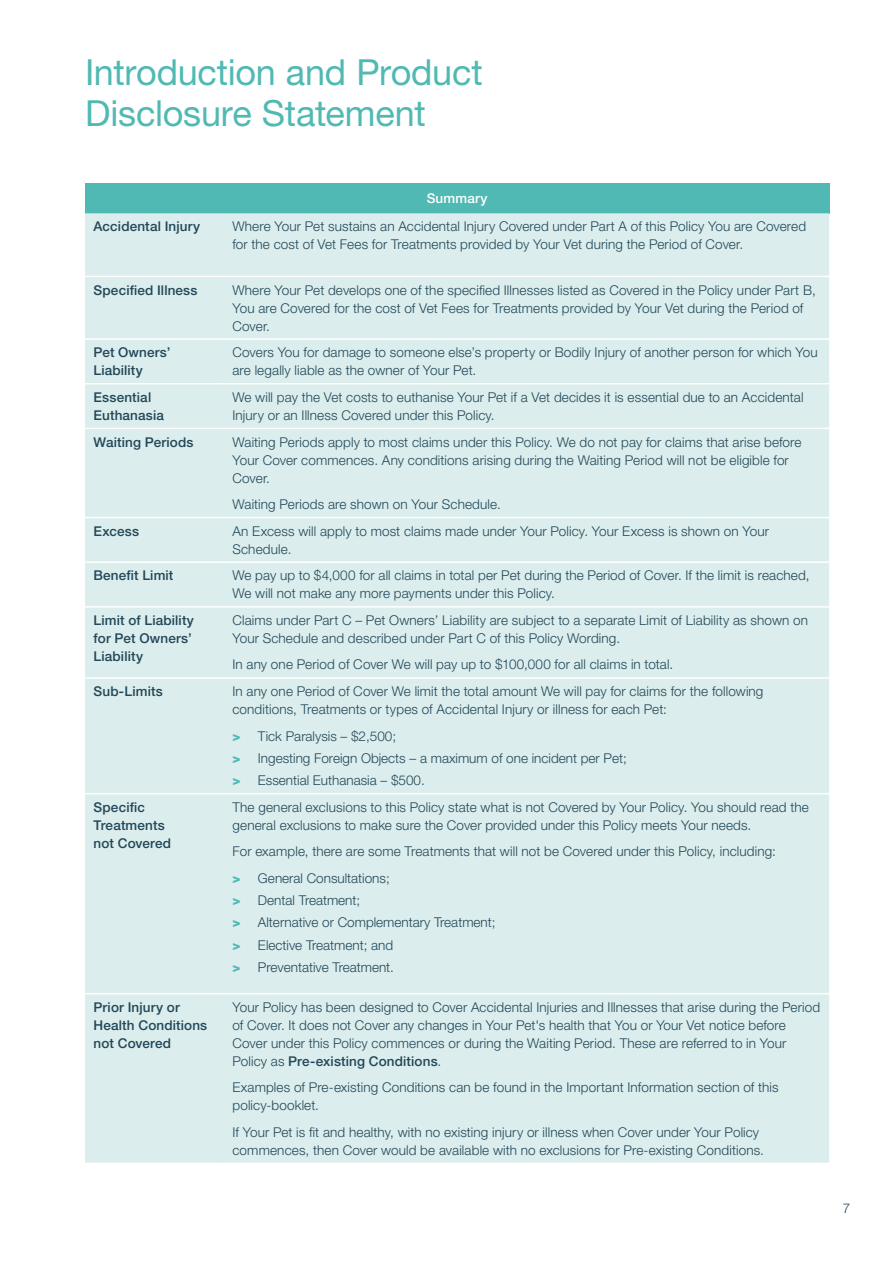
<style>
.page{position:relative;width:893px;height:1263px;background:#fff}
.page>*{position:absolute;margin:0;border:0;box-sizing:border-box;transform-origin:0 0}
.t1{font:36px/40.5px "Helvetica Neue LT Std";letter-spacing:-.005em;color:#50b9b3}
.t2{font:300 13.5px/18px "Helvetica Neue LT Std";letter-spacing:.01em;color:#224759}
.t3{font:500 13.5px/18px "Helvetica Neue LT Std";letter-spacing:.01em;color:#224759}
.t4{font:500 13.5px "Helvetica Neue LT Std";letter-spacing:.015em;color:#fff}
.s1{font-weight:800;color:#50b9b3}
.s2{font-weight:500}
</style>
<div class="page">
<div style="left:85px;top:183px;width:744px;height:30px;background:#50b9b3"></div>
<div style="left:85px;top:213px;width:744px;height:949px;background:#dbedec"></div>
<hr style="left:85px;top:276px;width:139px;height:1px;background:#fff">
<hr style="left:224px;top:276px;width:605px;height:1px;background:#fff">
<hr style="left:85px;top:338px;width:139px;height:2px;background:#fff">
<hr style="left:224px;top:338px;width:605px;height:2px;background:#fff">
<hr style="left:85px;top:383px;width:139px;height:1px;background:#fff">
<hr style="left:224px;top:383px;width:605px;height:1px;background:#fff">
<hr style="left:85px;top:428px;width:139px;height:1px;background:#fff">
<hr style="left:224px;top:428px;width:605px;height:1px;background:#fff">
<hr style="left:85px;top:517px;width:139px;height:1px;background:#fff">
<hr style="left:224px;top:517px;width:605px;height:1px;background:#fff">
<hr style="left:85px;top:561px;width:139px;height:2px;background:#fff">
<hr style="left:224px;top:561px;width:605px;height:2px;background:#fff">
<hr style="left:85px;top:606px;width:139px;height:2px;background:#fff">
<hr style="left:224px;top:606px;width:605px;height:2px;background:#fff">
<hr style="left:85px;top:677px;width:139px;height:2px;background:#fff">
<hr style="left:224px;top:677px;width:605px;height:2px;background:#fff">
<hr style="left:85px;top:793px;width:139px;height:1px;background:#fff">
<hr style="left:224px;top:793px;width:605px;height:1px;background:#fff">
<hr style="left:85px;top:993px;width:139px;height:1px;background:#fff">
<hr style="left:224px;top:993px;width:605px;height:1px;background:#fff">
<h1 class="t1" style="left:85px;top:52px;width:399px">Introduction and Product<br>Disclosure Statement</h1>
<p class="t4" style="left:427px;top:190px;width:62px">Summary</p>
<p class="t3" style="left:94px;top:218px;width:108px">Accidental Injury</p>
<p class="t2" style="left:232px;top:217px;width:575px">Where Your Pet sustains an Accidental Injury Covered under Part A of this Policy You are Covered for the cost of Vet Fees for Treatments provided by Your Vet during the Period of Cover.</p>
<p class="t3" style="left:94px;top:281px;width:106px">Specified Illness</p>
<p class="t2" style="left:232px;top:280px;width:585px">Where Your Pet develops one of the specified Illnesses listed as Covered in the Policy under Part B,<br>You are Covered for the cost of Vet Fees for Treatments provided by Your Vet during the Period of<br>Cover.</p>
<p class="t3" style="left:94px;top:343px;width:78px">Pet Owners’<br>Liability</p>
<p class="t2" style="left:232px;top:343px;width:587px">Covers You for damage to someone else’s property or Bodily Injury of another person for which You are legally liable as the owner of Your Pet.</p>
<p class="t3" style="left:94px;top:388px;width:72px">Essential<br>Euthanasia</p>
<p class="t2" style="left:232px;top:388px;width:573px">We will pay the Vet costs to euthanise Your Pet if a Vet decides it is essential due to an Accidental<br>Injury or an Illness Covered under this Policy.</p>
<p class="t3" style="left:94px;top:433px;width:101px">Waiting Periods</p>
<p class="t2" style="left:232px;top:432px;width:571px">Waiting Periods apply to most claims under this Policy. We do not pay for claims that arise before<br>Your Cover commences. Any conditions arising during the Waiting Period will not be eligible for<br>Cover.</p>
<p class="t2" style="left:232px;top:495px;width:270px">Waiting Periods are shown on Your Schedule.</p>
<p class="t3" style="left:94px;top:522px;width:47px">Excess</p>
<p class="t2" style="left:232px;top:522px;width:538px">An Excess will apply to most claims made under Your Policy. Your Excess is shown on Your<br>Schedule.</p>
<p class="t3" style="left:94px;top:566px;width:81px">Benefit Limit</p>
<p class="t2" style="left:232px;top:566px;width:579px">We pay up to $4,000 for all claims in total per Pet during the Period of Cover. If the limit is reached,<br>We will not make any more payments under this Policy.</p>
<p class="t3" style="left:94px;top:611px;width:102px">Limit of Liability for Pet Owners’<br>Liability</p>
<p class="t2" style="left:232px;top:611px;width:577px">Claims under Part C – Pet Owners’ Liability are subject to a separate Limit of Liability as shown on<br>Your Schedule and described under Part C of this Policy Wording.</p>
<p class="t2" style="left:232px;top:655px;width:442px">In any one Period of Cover We will pay up to $100,000 for all claims in total.</p>
<p class="t3" style="left:94px;top:682px;width:71px">Sub-Limits</p>
<p class="t2" style="left:232px;top:682px;width:532px">In any one Period of Cover We limit the total amount We will pay for claims for the following conditions, Treatments or types of Accidental Injury or illness for each Pet:</p>
<p class="t2" style="left:232px;top:724px;width:396px;line-height:22.2px"><span class="s1">&gt;</span> Tick Paralysis – $2,500;<br><span class="s1">&gt;</span> Ingesting Foreign Objects – a maximum of one incident per Pet; <span class="s1">&gt;</span> Essential Euthanasia – $500.</p>
<p class="t3" style="left:94px;top:798px;width:79px">Specific<br>Treatments not Covered</p>
<p class="t2" style="left:232px;top:798px;width:578px">The general exclusions to this Policy state what is not Covered by Your Policy. You should read the general exclusions to make sure the Cover provided under this Policy meets Your needs.</p>
<p class="t2" style="left:232px;top:838px;width:545px;line-height:26.5px">For example, there are some Treatments that will not be Covered under this Policy, including: <span class="s1">&gt;</span> General Consultations;</p>
<p class="t2" style="left:232px;top:889px;width:265px;line-height:22.2px"><span class="s1">&gt;</span> Dental Treatment;<br><span class="s1">&gt;</span> Alternative or Complementary Treatment; <span class="s1">&gt;</span> Elective Treatment; and<br><span class="s1">&gt;</span> Preventative Treatment.</p>
<p class="t3" style="left:94px;top:998px;width:115px">Prior Injury or<br>Health Conditions not Covered</p>
<p class="t2" style="left:232px;top:997px;width:589px">Your Policy has been designed to Cover Accidental Injuries and Illnesses that arise during the Period of Cover. It does not Cover any changes in Your Pet's health that You or Your Vet notice before Cover under this Policy commences or during the Waiting Period. These are referred to in Your Policy as <span class="s2">Pre-existing Conditions</span>.</p>
<p class="t2" style="left:232px;top:1078px;width:548px">Examples of Pre-existing Conditions can be found in the Important Information section of this policy-booklet.</p>
<p class="t2" style="left:232px;top:1122px;width:533px">If Your Pet is fit and healthy, with no existing injury or illness when Cover under Your Policy commences, then Cover would be available with no exclusions for Pre-existing Conditions.</p>
<p class="t2" style="left:843px;top:1198px;width:9px">7</p>
</div>
